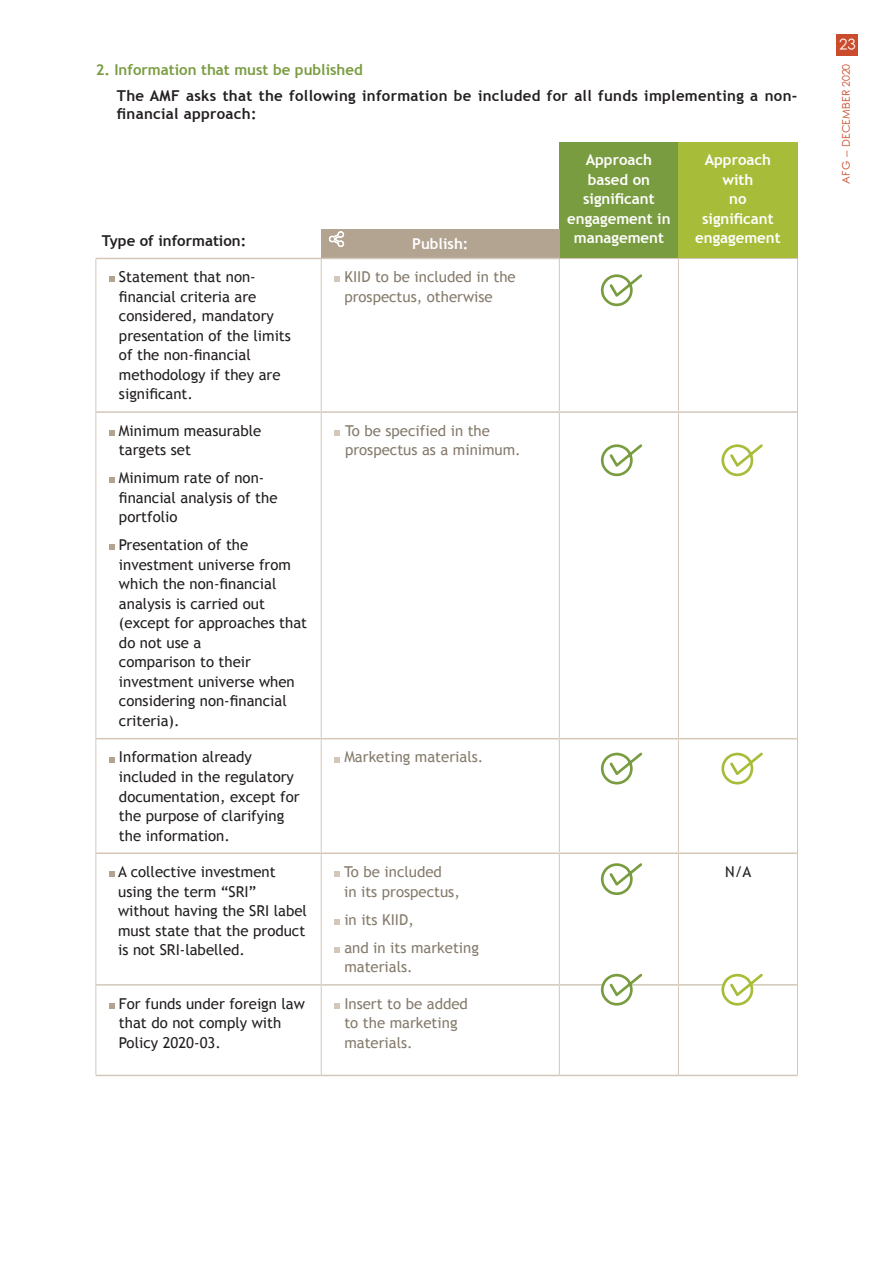
<style>
.page{position:relative;width:893px;height:1263px;background:#fff}
.page>*{position:absolute;margin:0;border:0;box-sizing:border-box;transform-origin:0 0}
.t1{font:15px/19.5px "Trebuchet MS";color:#231f20}
.t2{font:15px/19.5px "Trebuchet MS";color:#857b6c}
.t3{font:700 15px/18px "Trebuchet MS";letter-spacing:.02em;color:#231f20}
.t4{font:700 15px/19.5px "Trebuchet MS";color:#fff;text-align:center}
.t5{font:700 15px "Trebuchet MS";color:#7a9c40}
.t6{font:700 15px "Trebuchet MS";color:#231f20}
.t7{font:15px "Rounded Elegance";color:#fff}
.t8{font:10.5px "Rounded Elegance";color:#ca4c2c}
</style>
<div class="page">
<div style="left:837px;top:34px;width:21px;height:21px;background:#ca4c2c"></div>
<div style="left:559px;top:142px;width:119px;height:116px;background:#7a9c40"></div>
<div style="left:678px;top:142px;width:119px;height:116px;background:#a7bd39"></div>
<div style="left:321px;top:229px;width:238px;height:29px;background:#b3a492"></div>
<hr style="left:96px;top:258px;width:225px;height:1px;background:#d3c7b9">
<hr style="left:321px;top:258px;width:238px;height:1px;background:#d3c7b9">
<hr style="left:96px;top:411px;width:225px;height:2px;background:#d3c7b9">
<hr style="left:96px;top:738px;width:225px;height:1px;background:#d3c7b9">
<hr style="left:96px;top:852px;width:225px;height:2px;background:#d3c7b9">
<hr style="left:96px;top:984px;width:225px;height:1px;background:#d3c7b9">
<hr style="left:321px;top:984px;width:238px;height:1px;background:#d3c7b9">
<hr style="left:559px;top:984px;width:119px;height:1px;background:#d3c7b9">
<hr style="left:678px;top:984px;width:119px;height:1px;background:#d3c7b9">
<hr style="left:96px;top:1075px;width:225px;height:1px;background:#d3c7b9">
<hr style="left:321px;top:1075px;width:238px;height:1px;background:#d3c7b9">
<hr style="left:559px;top:1075px;width:119px;height:1px;background:#d3c7b9">
<hr style="left:678px;top:1075px;width:120px;height:1px;background:#d3c7b9">
<hr style="left:321px;top:259px;width:1px;height:152px;background:#d3c7b9">
<hr style="left:559px;top:258px;width:119px;height:1px;background:#d3c7b9">
<hr style="left:559px;top:259px;width:1px;height:152px;background:#d3c7b9">
<hr style="left:678px;top:258px;width:120px;height:1px;background:#d3c7b9">
<hr style="left:678px;top:259px;width:1px;height:152px;background:#d3c7b9">
<hr style="left:797px;top:259px;width:1px;height:153px;background:#d3c7b9">
<hr style="left:321px;top:413px;width:1px;height:325px;background:#d3c7b9">
<hr style="left:559px;top:413px;width:1px;height:325px;background:#d3c7b9">
<hr style="left:678px;top:413px;width:1px;height:325px;background:#d3c7b9">
<hr style="left:797px;top:412px;width:1px;height:327px;background:#d3c7b9">
<hr style="left:321px;top:739px;width:1px;height:113px;background:#d3c7b9">
<hr style="left:559px;top:739px;width:1px;height:113px;background:#d3c7b9">
<hr style="left:678px;top:739px;width:1px;height:113px;background:#d3c7b9">
<hr style="left:797px;top:739px;width:1px;height:114px;background:#d3c7b9">
<hr style="left:321px;top:854px;width:1px;height:130px;background:#d3c7b9">
<hr style="left:559px;top:854px;width:1px;height:130px;background:#d3c7b9">
<hr style="left:678px;top:854px;width:1px;height:130px;background:#d3c7b9">
<hr style="left:797px;top:853px;width:1px;height:132px;background:#d3c7b9">
<hr style="left:321px;top:985px;width:1px;height:90px;background:#d3c7b9">
<hr style="left:559px;top:985px;width:1px;height:90px;background:#d3c7b9">
<hr style="left:678px;top:985px;width:1px;height:90px;background:#d3c7b9">
<hr style="left:797px;top:985px;width:1px;height:90px;background:#d3c7b9">
<hr style="left:96px;top:259px;width:1px;height:153px;background:#d3c7b9">
<hr style="left:96px;top:412px;width:1px;height:327px;background:#d3c7b9">
<hr style="left:96px;top:739px;width:1px;height:114px;background:#d3c7b9">
<hr style="left:96px;top:853px;width:1px;height:132px;background:#d3c7b9">
<hr style="left:96px;top:985px;width:1px;height:90px;background:#d3c7b9">
<hr style="left:321px;top:411px;width:238px;height:2px;background:#d3c7b9">
<hr style="left:559px;top:411px;width:119px;height:2px;background:#d3c7b9">
<hr style="left:678px;top:411px;width:119px;height:2px;background:#d3c7b9">
<hr style="left:321px;top:738px;width:238px;height:1px;background:#d3c7b9">
<hr style="left:559px;top:738px;width:119px;height:1px;background:#d3c7b9">
<hr style="left:678px;top:738px;width:119px;height:1px;background:#d3c7b9">
<hr style="left:321px;top:852px;width:238px;height:2px;background:#d3c7b9">
<hr style="left:559px;top:852px;width:119px;height:2px;background:#d3c7b9">
<hr style="left:678px;top:852px;width:119px;height:2px;background:#d3c7b9">
<svg style="left:109px;top:276px;width:5px;height:6px"></svg>
<svg style="left:334px;top:276px;width:6px;height:6px"></svg>
<svg style="left:109px;top:430px;width:5px;height:6px"></svg>
<svg style="left:109px;top:477px;width:5px;height:6px"></svg>
<svg style="left:109px;top:544px;width:5px;height:6px"></svg>
<svg style="left:334px;top:430px;width:6px;height:6px"></svg>
<svg style="left:109px;top:757px;width:5px;height:5px"></svg>
<svg style="left:334px;top:757px;width:6px;height:5px"></svg>
<svg style="left:109px;top:871px;width:5px;height:6px"></svg>
<svg style="left:334px;top:871px;width:6px;height:6px"></svg>
<svg style="left:334px;top:919px;width:6px;height:5px"></svg>
<svg style="left:334px;top:947px;width:6px;height:5px"></svg>
<svg style="left:109px;top:1003px;width:5px;height:6px"></svg>
<svg style="left:334px;top:1003px;width:6px;height:6px"></svg>
<svg style="left:329px;top:231px;width:16px;height:16px"></svg>
<svg style="left:601px;top:274px;width:41px;height:32px"></svg>
<svg style="left:601px;top:444px;width:41px;height:32px"></svg>
<svg style="left:601px;top:753px;width:41px;height:31px"></svg>
<svg style="left:601px;top:863px;width:41px;height:32px"></svg>
<svg style="left:601px;top:974px;width:41px;height:31px"></svg>
<svg style="left:721px;top:444px;width:42px;height:32px"></svg>
<svg style="left:721px;top:753px;width:42px;height:31px"></svg>
<svg style="left:721px;top:974px;width:42px;height:31px"></svg>
<p class="t5" style="left:96px;top:60px;width:269px">2. Information that must be published</p>
<p class="t3" style="left:117px;top:87px;width:682px">The AMF asks that the following information be included for all funds implementing a non&shy;financial approach:</p>
<p class="t6" style="left:102px;top:231px;width:146px">Type of information:</p>
<p class="t4" style="left:412px;top:234px;width:58px">Publish:</p>
<p class="t1" style="left:119px;top:267px;width:173px">Statement that non&shy;financial criteria are considered, mandatory presentation of the limits of the non-financial methodology if they are significant.</p>
<p class="t2" style="left:344px;top:267px;width:173px">KIID to be included in the prospectus, otherwise</p>
<p class="t1" style="left:119px;top:421px;width:144px">Minimum measurable targets set</p>
<p class="t1" style="left:119px;top:468px;width:160px">Minimum rate of non&shy;financial analysis of the portfolio</p>
<p class="t1" style="left:119px;top:535px;width:190px">Presentation of the investment universe from which the non-financial analysis is carried out (except for approaches that do not use a<br>comparison to their investment universe when considering non-financial criteria).</p>
<p class="t2" style="left:345px;top:421px;width:177px">To be specified in the prospectus as a minimum.</p>
<p class="t1" style="left:119px;top:748px;width:182px">Information already included in the regulatory documentation, except for the purpose of clarifying the information.</p>
<p class="t2" style="left:344px;top:748px;width:140px">Marketing materials.</p>
<p class="t1" style="left:118px;top:862px;width:190px">A collective investment using the term “SRI” without having the SRI label must state that the product is not SRI-labelled.</p>
<p class="t2" style="left:344px;top:862px;width:117px">To be included<br>in its prospectus,</p>
<p class="t2" style="left:344px;top:905px;width:136px;line-height:28px">in its KIID,<br>and in its marketing</p>
<p class="t2" style="left:344px;top:957px;width:70px">materials.</p>
<p class="t1" style="left:119px;top:994px;width:187px">For funds under foreign law that do not comply with<br>Policy 2020-03.</p>
<p class="t2" style="left:344px;top:994px;width:125px">Insert to be added to the marketing materials.</p>
<p class="t4" style="left:567px;top:150px;width:105px">Approach based on significant engagement in management</p>
<p class="t4" style="left:695px;top:150px;width:87px">Approach with<br>no significant engagement</p>
<p class="t1" style="left:725px;top:862px;width:28px">N/A</p>
<p class="t7" style="left:839px;top:35px;width:18px">23</p>
<p class="t8" style="left:840px;top:184px;width:121px;rotate:-90deg">AFG – DECEMBER 2020</p>
</div>
